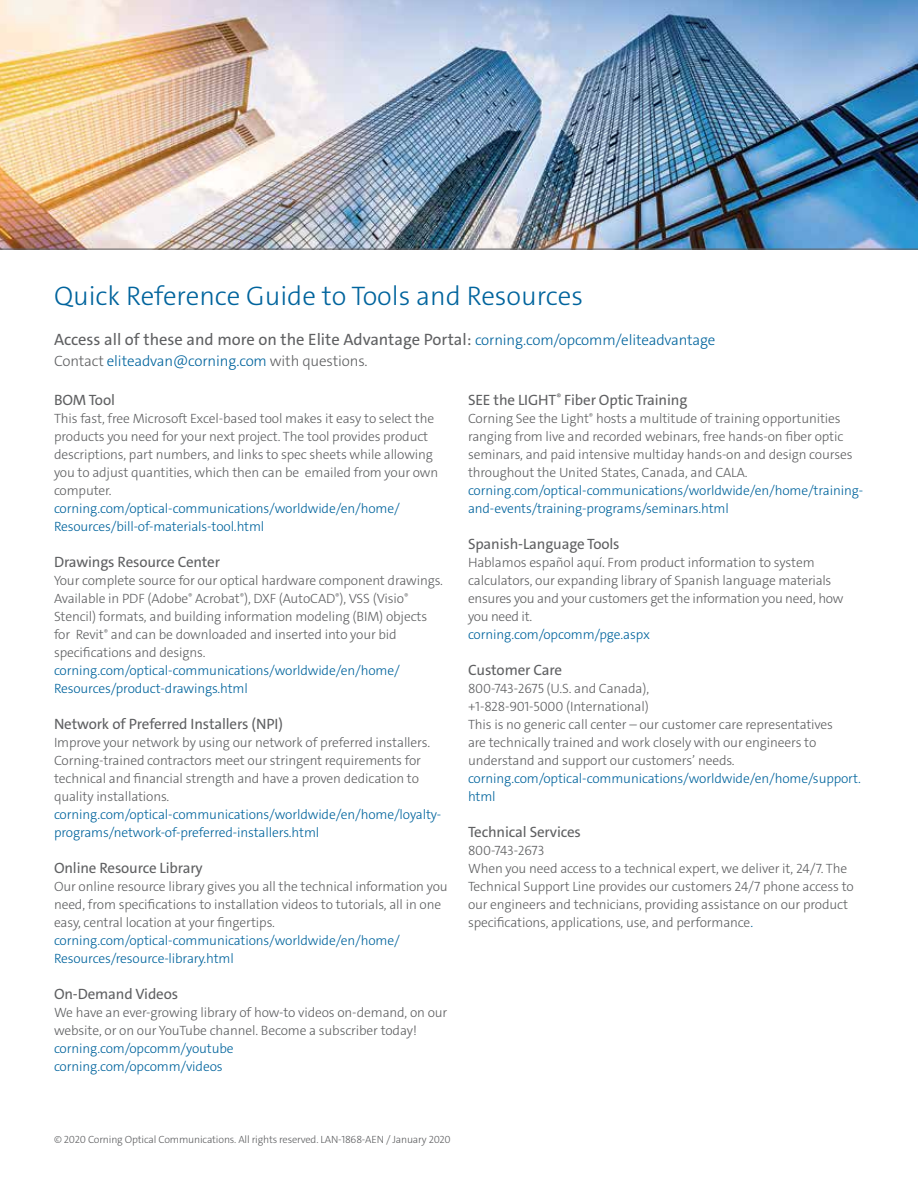
<style>
.page{position:relative;width:918px;height:1188px;background:#fff}
.page>*{position:absolute;margin:0;border:0;box-sizing:border-box;transform-origin:0 0}
.t1{font:300 27px "The Sans C4 s";color:#00649d}
.t2{font:16.5px "The Sans C4 s";color:#5f6062}
.t3{font:15px "The Sans C4 s";letter-spacing:-.01em;color:#5f6062}
.t4{font:300 15px "The Sans C4 s";letter-spacing:-.01em;color:#00649d}
.t5{font:300 13.5px/18px "The Sans C4 s";letter-spacing:-.01em;color:#5f6062}
.t6{font:300 13.5px/18px "The Sans C4 s";letter-spacing:-.01em;color:#00649d}
.t7{font:300 10.5px "The Sans C4 s";letter-spacing:-.015em;color:#5f6062}
.s1{font-weight:300;font-size:15px;color:#00649d}
.s2{color:#5f6062}
.s3{color:#00649d}
</style>
<div class="page">
<img style="left:0;top:0;width:918px;height:249px">
<h1 class="t1" style="left:54px;top:278px;width:531px">Quick Reference Guide to Tools and Resources</h1>
<p class="t2" style="left:54px;top:329px;width:663px">Access all of these and more on the Elite Advantage Portal: <span class="s1">corning.com/opcomm/eliteadvantage</span></p>
<p class="t4" style="left:54px;top:352px;width:315px"><span class="s2">Contact</span> eliteadvan@corning.com <span class="s2">with questions.</span></p>
<p class="t3" style="left:54px;top:391px;width:62px">BOM Tool</p>
<p class="t5" style="left:54px;top:410px;width:386px">This fast, free Microsoft Excel-based tool makes it easy to select the products you need for your next project. The tool provides product descriptions, part numbers, and links to spec sheets while allowing you to adjust quantities, which then can be emailed from your own computer.</p>
<p class="t6" style="left:54px;top:500px;width:347px">corning.com/optical-communications/worldwide/en/home/<br>Resources/bill-of-materials-tool.html</p>
<p class="t3" style="left:54px;top:553px;width:168px">Drawings Resource Center</p>
<p class="t5" style="left:54px;top:572px;width:391px">Your complete source for our optical hardware component drawings.<br>Available in PDF (Adobe<sup>®</sup> Acrobat<sup>®</sup>), DXF (AutoCAD<sup>®</sup>), VSS (Visio<sup>® </sup>Stencil) formats, and building information modeling (BIM) objects for Revit<sup>®</sup> and can be downloaded and inserted into your bid specifications and designs.</p>
<p class="t6" style="left:54px;top:662px;width:347px">corning.com/optical-communications/worldwide/en/home/<br>Resources/product-drawings.html</p>
<p class="t3" style="left:54px;top:715px;width:230px">Network of Preferred Installers (NPI)</p>
<p class="t5" style="left:54px;top:734px;width:378px">Improve your network by using our network of preferred installers.<br>Corning-trained contractors meet our stringent requirements for technical and financial strength and have a proven dedication to quality installations.</p>
<p class="t6" style="left:54px;top:806px;width:389px">corning.com/optical-communications/worldwide/en/home/loyalty&shy;programs/network-of-preferred-installers.html</p>
<p class="t3" style="left:54px;top:859px;width:150px">Online Resource Library</p>
<p class="t5" style="left:54px;top:878px;width:395px">Our online resource library gives you all the technical information you need, from specifications to installation videos to tutorials, all in one easy, central location at your fingertips.</p>
<p class="t6" style="left:54px;top:932px;width:347px">corning.com/optical-communications/worldwide/en/home/<br>Resources/resource-library.html</p>
<p class="t3" style="left:54px;top:985px;width:126px">On-Demand Videos</p>
<p class="t5" style="left:54px;top:1004px;width:395px">We have an ever-growing library of how-to videos on-demand, on our website, or on our YouTube channel. Become a subscriber today!</p>
<p class="t6" style="left:54px;top:1040px;width:181px">corning.com/opcomm/youtube corning.com/opcomm/videos</p>
<p class="t3" style="left:468px;top:391px;width:221px">SEE the LIGHT<sup>®</sup> Fiber Optic Training</p>
<p class="t5" style="left:468px;top:410px;width:386px">Corning See the Light<sup>®</sup> hosts a multitude of training opportunities ranging from live and recorded webinars, free hands-on fiber optic seminars, and paid intensive multiday hands-on and design courses throughout the United States, Canada, and CALA.</p>
<p class="t6" style="left:468px;top:482px;width:397px">corning.com/optical-communications/worldwide/en/home/training&shy;and-events/training-programs/seminars.html</p>
<p class="t3" style="left:468px;top:535px;width:153px">Spanish-Language Tools</p>
<p class="t5" style="left:468px;top:554px;width:377px">Hablamos español aquí. From product information to system calculators, our expanding library of Spanish language materials ensures you and your customers get the information you need, how you need it.</p>
<p class="t6" style="left:468px;top:626px;width:184px">corning.com/opcomm/pge.aspx</p>
<p class="t3" style="left:468px;top:661px;width:96px">Customer Care</p>
<p class="t5" style="left:468px;top:680px;width:367px">800-743-2675 (U.S. and Canada),<br>+1-828-901-5000 (International)<br>This is no generic call center – our customer care representatives are technically trained and work closely with our engineers to understand and support our customers’ needs.</p>
<p class="t6" style="left:468px;top:770px;width:395px">corning.com/optical-communications/worldwide/en/home/support. html</p>
<p class="t3" style="left:468px;top:823px;width:114px">Technical Services</p>
<p class="t5" style="left:468px;top:842px;width:387px">800-743-2673<br>When you need access to a technical expert, we deliver it, 24/7. The Technical Support Line provides our customers 24/7 phone access to our engineers and technicians, providing assistance on our product specifications, applications, use, and performance<span class="s3">.</span></p>
<p class="t7" style="left:54px;top:1133px;width:398px">© 2020 Corning Optical Communications. All rights reserved. LAN-1868-AEN / January 2020</p>
</div>
